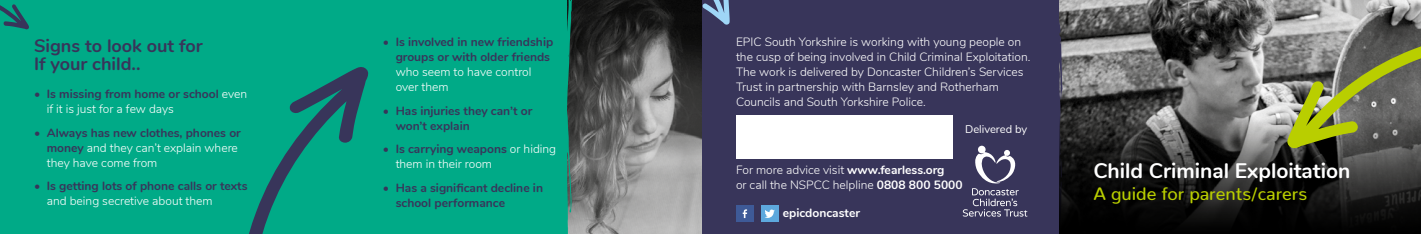
<style>
.page{position:relative;width:1421px;height:234px;background:#fff}
.page>*{position:absolute;margin:0;border:0;box-sizing:border-box;transform-origin:0 0}
.t1{font:700 21px "Nunito";color:#fff}
.t2{font:700 18px/18px "Nunito";color:#38355a}
.t3{font:500 18px "Nunito";color:#b9ce00}
.t4{font:300 12px/15px "Nunito";color:#fff}
.t5{font:700 12px/15px "Nunito";color:#38355a}
.t6{font:700 12px "Nunito";color:#fff}
.t7{font:11.1px "Nunito";color:#fff}
.s1{font-weight:300;color:#fff}
.s2{font-weight:700;color:#38355a}
.s3{font-weight:700}
</style>
<div class="page">
<div style="left:702px;top:0;width:357px;height:234px;background:#38355a"></div>
<img style="left:575px;top:0;width:127px;height:234px">
<img style="left:1062px;top:0;width:358px;height:116px">
<svg style="left:1059px;top:0;width:3px;height:116px"></svg>
<svg style="left:1059px;top:116px;width:361px;height:118px;background:#232323"></svg>
<svg style="left:1286px;top:36px;width:134px;height:113px;background:#7a7e54"></svg>
<svg style="left:663px;top:0;width:66px;height:25px"></svg>
<div style="left:0;top:0;width:566px;height:234px;background:#00aa87"></div>
<svg style="left:0;top:4px;width:29px;height:26px"></svg>
<svg style="left:249px;top:67px;width:120px;height:167px"></svg>
<svg style="left:566px;top:0;width:9px;height:234px;background:#34655a"></svg>
<div style="left:736px;top:205px;width:17px;height:17px;background:#3e5a97"></div>
<svg style="left:742px;top:209px;width:5px;height:9px"></svg>
<div style="left:760px;top:205px;width:18px;height:17px;background:#5da8dd"></div>
<svg style="left:765px;top:209px;width:9px;height:9px"></svg>
<svg style="left:962px;top:146px;width:65px;height:71px"></svg>
<div style="left:736px;top:116px;width:216px;height:43px;background:#fff"></div>
<h2 class="t2" style="left:34px;top:36px;width:170px">Signs to look out for<br>If your child..</h2>
<p class="t5" style="left:47px;top:86px;width:202px;text-indent:-13px">• Is missing from home or school <span class="s1">even if it is just for a few days</span></p>
<p class="t4" style="left:47px;top:124px;width:195px;text-indent:-13px"><span class="s2">• Always has new clothes, phones or money</span> and they can’t explain where they have come from</p>
<p class="t5" style="left:34px;top:178px;width:215px">• Is getting lots of phone calls or texts</p>
<p class="t4" style="left:47px;top:193px;width:167px">and being secretive about them</p>
<p class="t5" style="left:383px;top:34px;width:172px;text-align:right">• Is involved in new friendship groups or with older friends</p>
<p class="t4" style="left:395px;top:64px;width:137px">who seem to have control over them</p>
<p class="t5" style="left:395px;top:102px;width:138px;text-indent:-13px">• Has injuries they can’t or won’t explain</p>
<p class="t4" style="left:395px;top:141px;width:162px;text-indent:-13px"><span class="s2">• Is carrying weapons</span> or hiding them in their room</p>
<p class="t5" style="left:395px;top:179px;width:149px;text-indent:-13px">• Has a significant decline in school performance</p>
<p class="t4" style="left:736px;top:33px;width:296px">EPIC South Yorkshire is working with young people on the cusp of being involved in Child Criminal Exploitation.<br>The work is delivered by Doncaster Children’s Services Trust in partnership with Barnsley and Rotherham Councils and South Yorkshire Police.</p>
<p class="t7" style="left:965px;top:121px;width:64px">Delivered by</p>
<p class="t4" style="left:736px;top:162px;width:228px">For more advice visit <span class="s3">www.fearless.org<br></span>or call the NSPCC helpline <span class="s3">0808 800 5000</span></p>
<p class="t6" style="left:782px;top:204px;width:79px">epicdoncaster</p>
<h1 class="t1" style="left:1093px;top:155px;width:258px">Child Criminal Exploitation</h1>
<h2 class="t3" style="left:1093px;top:177px;width:215px">A guide for parents/carers</h2>
</div>
